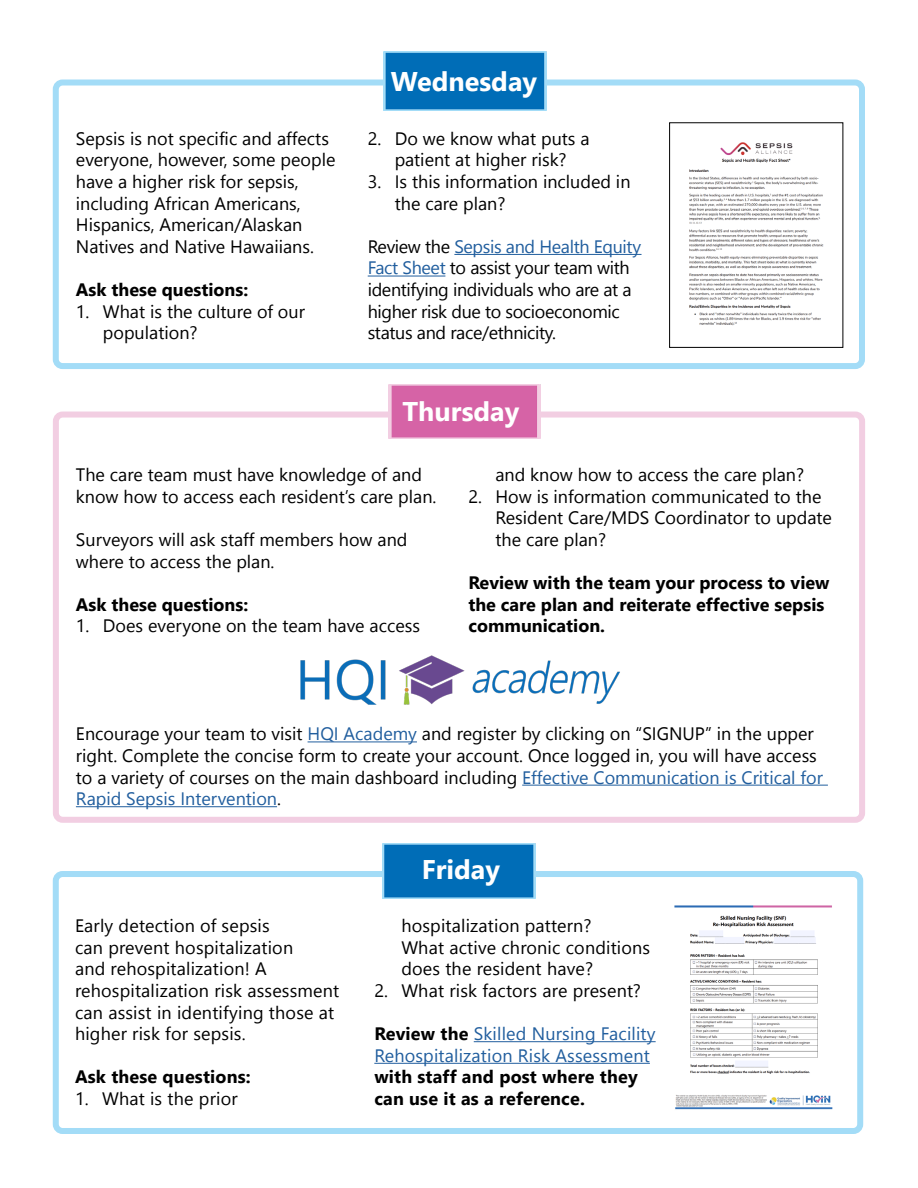
<style>
.page{position:relative;width:918px;height:1188px;background:#fff}
.page>*{position:absolute;margin:0;border:0;box-sizing:border-box;transform-origin:0 0}
.t1{font:700 27px "Nirmala UI";color:#fff}
.t2{font:18px/21.6px "Nirmala UI";color:#000}
.t3{font:700 18px/21.6px "Nirmala UI";color:#000}
.t4{font:18px/21.6px "Nirmala UI";letter-spacing:-.02em;color:#000}
.s1{color:#215e9e}
.s2{font-weight:400;color:#215e9e}
</style>
<div class="page">
<div style="left:53px;top:80px;width:812px;height:289px;border:6px solid #a3dcf7;border-radius:7px"></div>
<div style="left:384px;top:52px;width:163px;height:58px;background:#006db7"></div>
<hr style="left:454px;top:254px;width:188px;height:1px;background:#215e9e">
<hr style="left:368px;top:276px;width:77px;height:1px;background:#215e9e">
<div style="left:53px;top:412px;width:812px;height:411px;border:6px solid #f2cee2;border-radius:7px"></div>
<img style="left:389px;top:384px;width:152px;height:55px">
<div style="left:53px;top:871px;width:810px;height:263px;border:6px solid #a3dcf7;border-radius:7px"></div>
<div style="left:383px;top:844px;width:152px;height:54px;background:#006db7"></div>
<hr style="left:474px;top:1041px;width:182px;height:1px;background:#215e9e">
<hr style="left:374px;top:1063px;width:276px;height:1px;background:#215e9e">
<img style="left:689px;top:142px;width:135px;height:184px">
<div style="left:669px;top:123px;width:174px;height:225px;border:1px solid #000"></div>
<hr style="left:308px;top:742px;width:109px;height:1px;background:#215e9e">
<hr style="left:522px;top:785px;width:306px;height:1px;background:#215e9e">
<hr style="left:76px;top:806px;width:201px;height:1px;background:#215e9e">
<img style="left:300px;top:655px;width:320px;height:50px">
<img style="left:674px;top:905px;width:159px;height:205px">
<p class="t2" style="left:76px;top:127px;width:261px">Sepsis is not specific and affects everyone, however, some people have a higher risk for sepsis, including African Americans,<br>Hispanics, American/Alaskan<br>Natives and Native Hawaiians.</p>
<p class="t3" style="left:76px;top:278px;width:174px">Ask these questions:</p>
<p class="t2" style="left:103px;top:299px;width:204px;text-indent:-27px">1. What is the culture of our population?</p>
<p class="t1" style="left:391px;top:59px;width:148px">Wednesday</p>
<p class="t2" style="left:368px;top:127px;width:223px;text-align:center">2. Do we know what puts a patient at higher risk?</p>
<p class="t2" style="left:395px;top:170px;width:237px;text-indent:-27px">3. Is this information included in the care plan?</p>
<p class="t4" style="left:368px;top:235px;width:275px">Review the <span class="s1">Sepsis and Health Equity Fact Sheet</span> to assist your team with identifying individuals who are at a higher risk due to socioeconomic status and race/ethnicity.</p>
<p class="t1" style="left:402px;top:390px;width:118px">Thursday</p>
<p class="t2" style="left:76px;top:463px;width:362px">The care team must have knowledge of and know how to access each resident’s care plan.</p>
<p class="t2" style="left:76px;top:528px;width:333px">Surveyors will ask staff members how and where to access the plan.</p>
<p class="t3" style="left:76px;top:593px;width:174px">Ask these questions:</p>
<p class="t2" style="left:76px;top:614px;width:346px">1. Does everyone on the team have access</p>
<p class="t2" style="left:495px;top:463px;width:310px">and know how to access the care plan?</p>
<p class="t2" style="left:495px;top:484px;width:338px;text-indent:-27px">2. How is information communicated to the<br>Resident Care/MDS Coordinator to update the care plan?</p>
<p class="t3" style="left:468px;top:571px;width:363px">Review with the team your process to view the care plan and reiterate effective sepsis communication.</p>
<p class="t2" style="left:76px;top:722px;width:749px">Encourage your team to visit <span class="s1">HQI Academy</span> and register by clicking on “SIGNUP” in the upper right. Complete the concise form to create your account. Once logged in, you will have access to a variety of courses on the main dashboard including <span class="s1">Effective Communication is Critical for Rapid Sepsis Intervention</span>.</p>
<p class="t2" style="left:75px;top:914px;width:266px">Early detection of sepsis<br>can prevent hospitalization<br>and rehospitalization! A rehospitalization risk assessment can assist in identifying those at higher risk for sepsis.</p>
<p class="t3" style="left:75px;top:1065px;width:177px">Ask these questions:</p>
<p class="t2" style="left:75px;top:1087px;width:164px">1. What is the prior</p>
<p class="t1" style="left:422px;top:847px;width:80px">Friday</p>
<p class="t2" style="left:401px;top:914px;width:250px">hospitalization pattern?<br>What active chronic conditions does the resident have?</p>
<p class="t2" style="left:374px;top:979px;width:268px">2. What risk factors are present?</p>
<p class="t3" style="left:374px;top:1022px;width:283px">Review the <span class="s2">Skilled Nursing Facility<br>Rehospitalization Risk Assessment </span>with staff and post where they can use it as a reference.</p>
</div>
